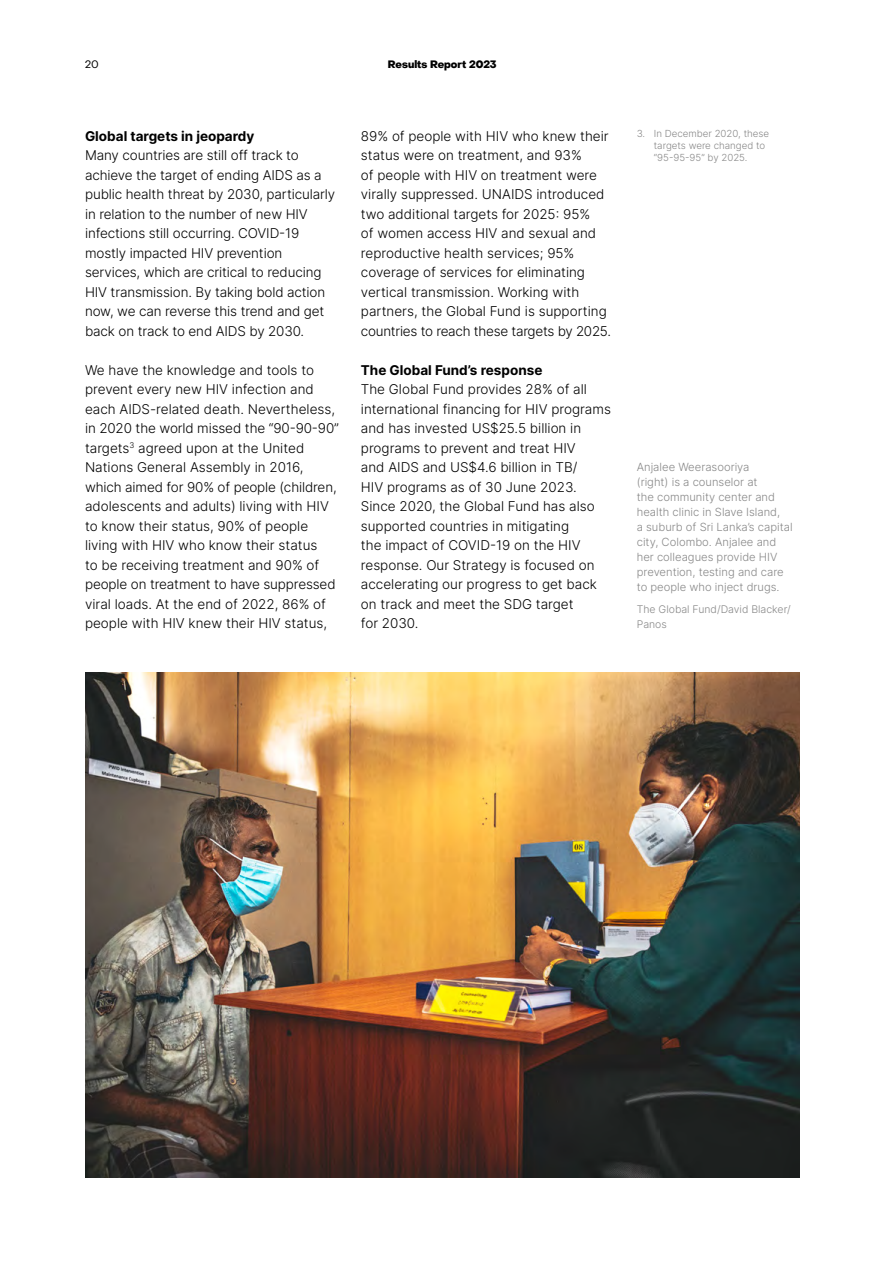
<style>
.page{position:relative;width:893px;height:1263px;background:#fff}
.page>*{position:absolute;margin:0;border:0;box-sizing:border-box;transform-origin:0 0}
.t1{font:300 13.5px/19.5px "Inter";color:#000}
.t2{font:700 13.5px "Inter";color:#000}
.t3{font:300 11.25px/15px "Inter";color:#878787}
.t4{font:300 10.5px/15px "Inter";color:#878787}
.t5{font:800 10.5px "PP Object Sans";color:#000}
.t6{font:10.5px "PP Object Sans";color:#000}
.t7{font:300 9.75px/12px "Inter";color:#878787}
</style>
<div class="page">
<img style="left:85px;top:672px;width:714px;height:506px">
<p class="t6" style="left:85px;top:58px;width:15px">20</p>
<p class="t5" style="left:388px;top:58px;width:110px">Results Report 2023</p>
<p class="t2" style="left:85px;top:126px;width:171px">Global targets in jeopardy</p>
<p class="t1" style="left:85px;top:145px;width:252px">Many countries are still off track to achieve the target of ending AIDS as a public health threat by 2030, particularly in relation to the number of new HIV infections still occurring. COVID-19 mostly impacted HIV prevention services, which are critical to reducing HIV transmission. By taking bold action now, we can reverse this trend and get back on track to end AIDS by 2030.</p>
<p class="t1" style="left:85px;top:360px;width:255px">We have the knowledge and tools to prevent every new HIV infection and each AIDS-related death. Nevertheless, in 2020 the world missed the “90-90-90” targets<sup>3</sup> agreed upon at the United Nations General Assembly in 2016, which aimed for 90% of people (children, adolescents and adults) living with HIV to know their status, 90% of people living with HIV who know their status<br>to be receiving treatment and 90% of people on treatment to have suppressed viral loads. At the end of 2022, 86% of people with HIV knew their HIV status,</p>
<p class="t1" style="left:361px;top:126px;width:252px">89% of people with HIV who knew their status were on treatment, and 93%<br>of people with HIV on treatment were virally suppressed. UNAIDS introduced two additional targets for 2025: 95%<br>of women access HIV and sexual and reproductive health services; 95% coverage of services for eliminating vertical transmission. Working with partners, the Global Fund is supporting countries to reach these targets by 2025.</p>
<p class="t2" style="left:361px;top:360px;width:183px">The Global Fund’s response</p>
<p class="t1" style="left:361px;top:379px;width:252px">The Global Fund provides 28% of all international financing for HIV programs and has invested US$25.5 billion in programs to prevent and treat HIV<br>and AIDS and US$4.6 billion in TB/<br>HIV programs as of 30 June 2023.<br>Since 2020, the Global Fund has also supported countries in mitigating<br>the impact of COVID-19 on the HIV response. Our Strategy is focused on accelerating our progress to get back on track and meet the SDG target<br>for 2030.</p>
<p class="t7" style="left:654px;top:127px;width:117px;text-indent:-17px">3. In December 2020, these targets were changed to “95-95-95” by 2025.</p>
<p class="t3" style="left:637px;top:460px;width:157px">Anjalee Weerasooriya<br>(right) is a counselor at<br>the community center and health clinic in Slave Island,<br>a suburb of Sri Lanka’s capital city, Colombo. Anjalee and her colleagues provide HIV prevention, testing and care to people who inject drugs.</p>
<p class="t4" style="left:637px;top:602px;width:155px">The Global Fund/David Blacker/<br>Panos</p>
</div>
